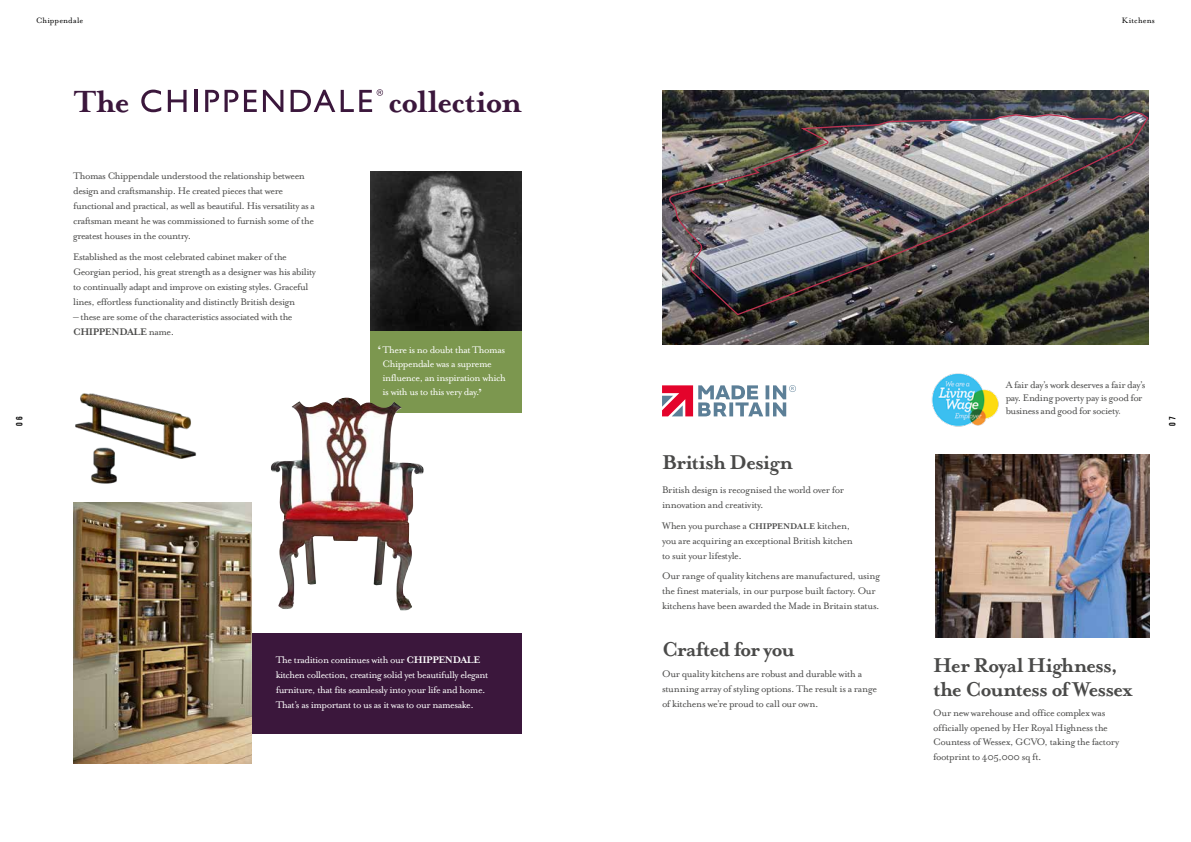
<style>
.page{position:relative;width:1191px;height:842px;background:#fff}
.page>*{position:absolute;margin:0;border:0;box-sizing:border-box;transform-origin:0 0}
.t1{font:700 35.2px "Mrs Eaves OT";letter-spacing:-.03em;color:#3b173c}
.t2{font:700 23px/24px "Mrs Eaves OT";letter-spacing:-.04em;color:#4a4a49}
.t3{font:italic 14px "Bodoni BT";color:#fff}
.t4{font:11px/15px "Mrs Eaves OT";letter-spacing:-.04em;color:#4a4a49}
.t5{font:11px/14px "Mrs Eaves OT";letter-spacing:-.04em;color:#fff}
.t6{font:9px "Mrs Eaves OT";letter-spacing:.015em;color:#000}
.t7{font:9px "Bebas Neue";color:#000}
.s1{font-weight:700}
.s2{font-family:"Alright Sans";font-weight:300}
.s3{font-weight:700;font-size:9.5px}
</style>
<div class="page">
<svg style="left:662px;top:385px;width:134px;height:31px"></svg>
<img style="left:662px;top:91px;width:486px;height:254px">
<img style="left:666px;top:111px;width:483px;height:205px">
<img style="left:935px;top:454px;width:214px;height:183px">
<div style="left:370px;top:330px;width:151px;height:83px;background:#7c974f"></div>
<img style="left:370px;top:171px;width:151px;height:159px">
<img style="left:270px;top:398px;width:130px;height:211px">
<div style="left:216px;top:633px;width:305px;height:101px;background:#3b173c"></div>
<img style="left:73px;top:503px;width:179px;height:261px">
<svg style="left:141px;top:90px;width:20px;height:22px"></svg>
<svg style="left:168px;top:90px;width:18px;height:22px"></svg>
<hr style="left:194px;top:90px;width:3px;height:22px;background:#3b173c">
<svg style="left:244px;top:90px;width:13px;height:22px"></svg>
<svg style="left:263px;top:90px;width:20px;height:22px"></svg>
<svg style="left:290px;top:90px;width:45px;height:22px"></svg>
<svg style="left:205px;top:90px;width:33px;height:22px"></svg>
<svg style="left:341px;top:89px;width:42px;height:23px"></svg>
<img style="left:91px;top:469px;width:26px;height:15px">
<img style="left:75px;top:393px;width:121px;height:76px">
<img style="left:931px;top:373px;width:68px;height:54px">
<p class="t6" style="left:36px;top:15px;width:49px">Chippendale</p>
<p class="t6" style="left:1121px;top:15px;width:35px">Kitchens</p>
<h1 class="t1" style="left:74px;top:81px;width:449px">The CHIPPENDALE collection</h1>
<p class="t4" style="left:73px;top:168px;width:243px">Thomas Chippendale understood the relationship between design and craftsmanship. He created pieces that were functional and practical, as well as beautiful. His versatility as a craftsman meant he was commissioned to furnish some of the greatest houses in the country.</p>
<p class="t4" style="left:73px;top:249px;width:244px">Established as the most celebrated cabinet maker of the Georgian period, his great strength as a designer was his ability to continually adapt and improve on existing styles. Graceful lines, effortless functionality and distinctly British design</p>
<p class="t4" style="left:73px;top:309px;width:221px">– these are some of the characteristics associated with the<br><span class="s1">CHIPPENDALE</span> name.</p>
<p class="t3" style="left:377px;top:342px;width:5px">‘</p>
<p class="t5" style="left:382px;top:343px;width:125px">There is no doubt that Thomas<br>Chippendale was a supreme influence, an inspiration which is with us to this very day.</p>
<p class="t4" style="left:1005px;top:378px;width:141px;line-height:13px">A fair day’s work deserves a fair day’s pay. Ending poverty pay is good for business and good for society<span class="s2">.</span></p>
<p class="t3" style="left:482px;top:397px;width:5px;rotate:-180deg">‘</p>
<p class="t7" style="left:14px;top:426px;width:11px;rotate:-90deg">0 6</p>
<p class="t7" style="left:1167px;top:426px;width:11px;rotate:-90deg">07</p>
<p class="t5" style="left:276px;top:652px;width:214px;line-height:15px">The tradition continues with our <span class="s1">CHIPPENDALE </span>kitchen collection, creating solid yet beautifully elegant furniture, that fits seamlessly into your life and home.<br>That’s as important to us as it was to our namesake.</p>
<h2 class="t2" style="left:662px;top:451px;width:132px">British Design</h2>
<p class="t4" style="left:662px;top:482px;width:183px">British design is recognised the world over for innovation and creativity.</p>
<p class="t4" style="left:662px;top:518px;width:192px">When you purchase a <span class="s3">CHIPPENDALE</span> kitchen, you are acquiring an exceptional British kitchen to suit your lifestyle.</p>
<p class="t4" style="left:662px;top:568px;width:219px">Our range of quality kitchens are manufactured, using the finest materials, in our purpose built factory. Our kitchens have been awarded the Made in Britain status.</p>
<h2 class="t2" style="left:662px;top:638px;width:134px">Crafted for you</h2>
<p class="t4" style="left:662px;top:666px;width:217px">Our quality kitchens are robust and durable with a stunning array of styling options. The result is a range of kitchens we’re proud to call our own.</p>
<h2 class="t2" style="left:933px;top:653px;width:200px">Her Royal Highness, the Countess of Wessex</h2>
<p class="t4" style="left:933px;top:705px;width:187px;line-height:14.5px">Our new warehouse and office complex was officially opened by Her Royal Highness the Countess of Wessex, GCVO, taking the factory footprint to 405,000 sq ft.</p>
</div>
